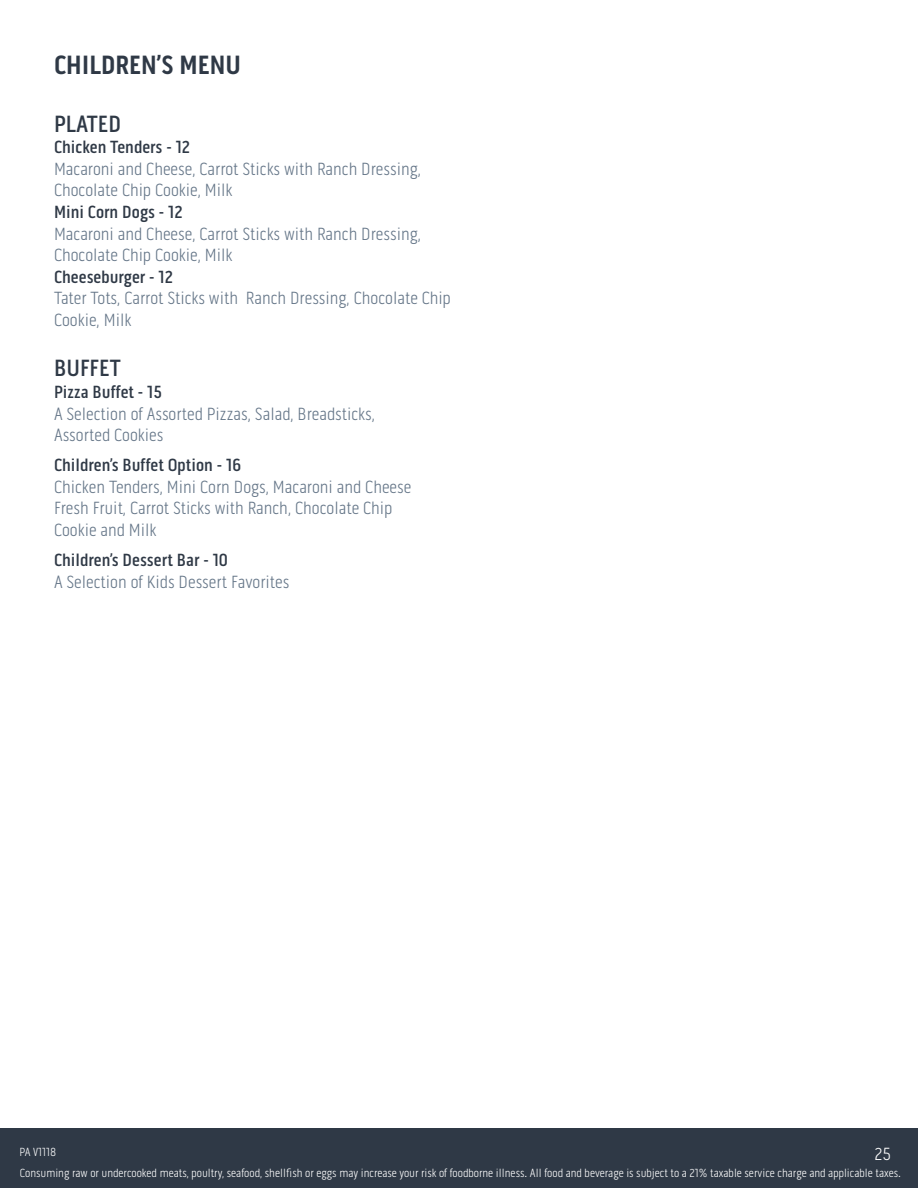
<style>
.page{position:relative;width:918px;height:1188px;background:#fff}
.page>*{position:absolute;margin:0;border:0;box-sizing:border-box;transform-origin:0 0}
.t1{font:700 27px "Pill Gothic 300 mg";color:#2f3946}
.t2{font:500 24px "Pill Gothic 300 mg";color:#2f3946}
.t3{font:300 18px/21.6px "Pill Gothic 300 mg";color:#657688}
.t4{font:500 18px "Pill Gothic 300 mg";color:#2f3946}
.t5{font:300 18px "Pill Gothic 300 mg";color:#fff}
.t6{font:300 12px "Pill Gothic 300 mg";color:#fff}
</style>
<div class="page">
<div style="left:0;top:1128px;width:918px;height:60px;background:#2f3946"></div>
<h1 class="t1" style="left:54px;top:49px;width:188px">CHILDREN’S MENU</h1>
<h2 class="t2" style="left:54px;top:109px;width:69px">PLATED</h2>
<p class="t4" style="left:54px;top:137px;width:138px">Chicken Tenders - 12</p>
<p class="t3" style="left:54px;top:158px;width:369px">Macaroni and Cheese, Carrot Sticks with Ranch Dressing,<br>Chocolate Chip Cookie, Milk</p>
<p class="t4" style="left:54px;top:201px;width:130px">Mini Corn Dogs - 12</p>
<p class="t3" style="left:54px;top:223px;width:369px">Macaroni and Cheese, Carrot Sticks with Ranch Dressing,<br>Chocolate Chip Cookie, Milk</p>
<p class="t4" style="left:54px;top:266px;width:120px">Cheeseburger - 12</p>
<p class="t3" style="left:54px;top:288px;width:399px">Tater Tots, Carrot Sticks with Ranch Dressing, Chocolate Chip<br>Cookie, Milk</p>
<h2 class="t2" style="left:54px;top:354px;width:68px">BUFFET</h2>
<p class="t4" style="left:54px;top:381px;width:110px">Pizza Buffet - 15</p>
<p class="t3" style="left:54px;top:403px;width:323px">A Selection of Assorted Pizzas, Salad, Breadsticks,<br>Assorted Cookies</p>
<p class="t4" style="left:54px;top:455px;width:189px">Children’s Buffet Option - 16</p>
<p class="t3" style="left:54px;top:476px;width:359px">Chicken Tenders, Mini Corn Dogs, Macaroni and Cheese<br>Fresh Fruit, Carrot Sticks with Ranch, Chocolate Chip<br>Cookie and Milk</p>
<p class="t4" style="left:54px;top:549px;width:176px">Children’s Dessert Bar - 10</p>
<p class="t3" style="left:54px;top:571px;width:237px">A Selection of Kids Dessert Favorites</p>
<p class="t6" style="left:19px;top:1145px;width:38px">PA V1118</p>
<p class="t5" style="left:874px;top:1143px;width:18px">25</p>
<p class="t6" style="left:20px;top:1166px;width:883px">Consuming raw or undercooked meats, poultry, seafood, shellfish or eggs may increase your risk of foodborne illness. All food and beverage is subject to a 21% taxable service charge and applicable taxes.</p>
</div>
